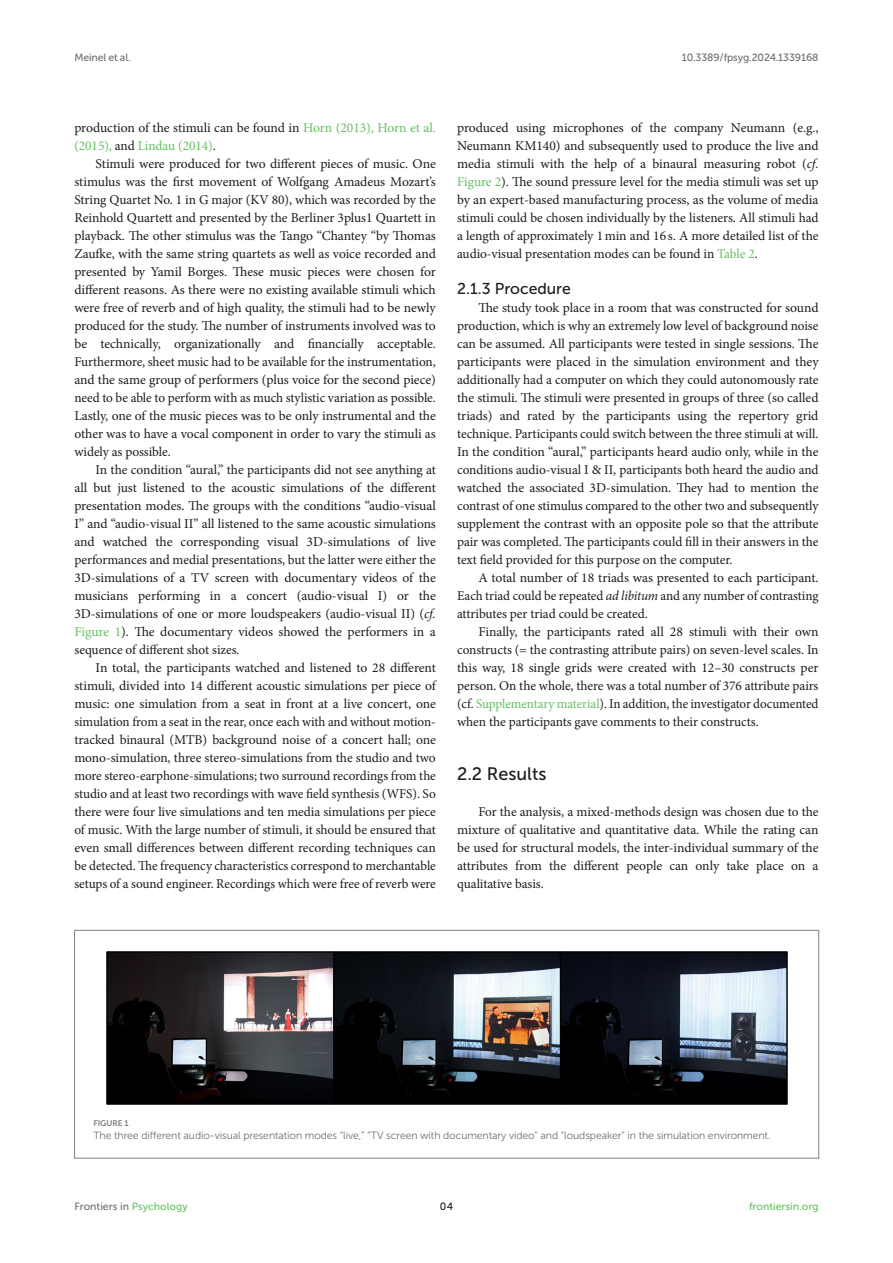
<style>
.page{position:relative;width:893px;height:1263px;background:#fff}
.page>*{position:absolute;margin:0;border:0;box-sizing:border-box;transform-origin:0 0}
.HEAD_2{font:18px "Museo Sans 500";color:#1b1c1b}
.HEAD_3{font:15.75px "Museo Sans 500";color:#1b1c1b}
.TEXT{font:13.5px/18px "Minion Pro";letter-spacing:-.005em;color:#1b1c1b;text-align:justify}
.TEXT_FLUSH{font:13.5px/18px "Minion Pro";letter-spacing:-.005em;color:#1b1c1b;text-align:justify}
.TEXT-2{font:13.5px/18px "Minion Pro";letter-spacing:-.005em;color:#65c161}
.FIG_LEG{font:10.5px "Museo Sans 300";letter-spacing:-.01em;color:#706f70}
.t1{font:10.5px "Museo Sans 500";letter-spacing:-.015em;color:#706f70}
.t2{font:10.5px "Museo Sans 500";color:#65c161}
.t3{font:10.5px "Museo Sans 500";color:#1b1c1b}
.FIG_HD{font:8.25px "Museo Sans 700";letter-spacing:-.01em;color:#7e7f7f}
.s1{color:#1b1c1b}
.s2{font-style:italic}
.s3{color:#65c161}
</style>
<div class="page">
<img style="left:106px;top:951px;width:682px;height:154px">
<div style="left:74px;top:930px;width:745px;height:228px;border:1px solid #808285"></div>
<p class="t1" style="left:74px;top:51px;width:58px">Meinel et al.</p>
<p class="t1" style="left:682px;top:51px;width:138px">10.3389/fpsyg.2024.1339168</p>
<p class="TEXT-2" style="left:74px;top:119px;width:363px"><span class="s1">production of the stimuli can be found in</span> Horn (2013), Horn et al. (2015), <span class="s1">and</span> Lindau (2014)<span class="s1">.</span></p>
<p class="TEXT" style="left:74px;top:155px;width:363px;text-indent:21px">Stimuli were produced for two different pieces of music. One stimulus was the first movement of Wolfgang Amadeus Mozart’s String Quartet No. 1 in G major (KV 80), which was recorded by the Reinhold Quartett and presented by the Berliner 3plus1 Quartett in playback. The other stimulus was the Tango “Chantey “by Thomas Zaufke, with the same string quartets as well as voice recorded and presented by Yamil Borges. These music pieces were chosen for different reasons. As there were no existing available stimuli which were free of reverb and of high quality, the stimuli had to be newly produced for the study. The number of instruments involved was to be technically, organizationally and financially acceptable.<br>Furthermore, sheet music had to be available for the instrumentation, and the same group of performers (plus voice for the second piece) need to be able to perform with as much stylistic variation as possible.<br>Lastly, one of the music pieces was to be only instrumental and the other was to have a vocal component in order to vary the stimuli as widely as possible.</p>
<p class="TEXT" style="left:74px;top:461px;width:363px;text-indent:21px">In the condition “aural,” the participants did not see anything at all but just listened to the acoustic simulations of the different presentation modes. The groups with the conditions “audio-visual I” and “audio-visual II” all listened to the same acoustic simulations and watched the corresponding visual 3D-simulations of live performances and medial presentations, but the latter were either the 3D-simulations of a TV screen with documentary videos of the musicians performing in a concert (audio-visual I) or the 3D-simulations of one or more loudspeakers (audio-visual II) (<span class="s2">cf.<br></span><span class="s3">Figure 1</span>). The documentary videos showed the performers in a sequence of different shot sizes.</p>
<p class="TEXT" style="left:74px;top:659px;width:363px;text-indent:21px">In total, the participants watched and listened to 28 different stimuli, divided into 14 different acoustic simulations per piece of music: one simulation from a seat in front at a live concert, one simulation from a seat in the rear, once each with and without motion&shy;tracked binaural (MTB) background noise of a concert hall; one mono-simulation, three stereo-simulations from the studio and two more stereo-earphone-simulations; two surround recordings from the studio and at least two recordings with wave field synthesis (WFS). So there were four live simulations and ten media simulations per piece of music. With the large number of stimuli, it should be ensured that even small differences between different recording techniques can be detected. The frequency characteristics correspond to merchantable setups of a sound engineer. Recordings which were free of reverb were</p>
<p class="TEXT" style="left:457px;top:119px;width:363px">produced using microphones of the company Neumann (e.g., Neumann KM140) and subsequently used to produce the live and media stimuli with the help of a binaural measuring robot (<span class="s2">cf.<br></span><span class="s3">Figure 2</span>). The sound pressure level for the media stimuli was set up by an expert-based manufacturing process, as the volume of media stimuli could be chosen individually by the listeners. All stimuli had a length of approximately 1min and 16s. A more detailed list of the audio-visual presentation modes can be found in <span class="s3">Table 2</span>.</p>
<p class="HEAD_3" style="left:457px;top:280px;width:115px">2.1.3 Procedure</p>
<p class="TEXT_FLUSH" style="left:457px;top:299px;width:363px;text-indent:21px">The study took place in a room that was constructed for sound production, which is why an extremely low level of background noise can be assumed. All participants were tested in single sessions. The participants were placed in the simulation environment and they additionally had a computer on which they could autonomously rate the stimuli. The stimuli were presented in groups of three (so called triads) and rated by the participants using the repertory grid technique. Participants could switch between the three stimuli at will.<br>In the condition “aural,” participants heard audio only, while in the conditions audio-visual I &amp; II, participants both heard the audio and watched the associated 3D-simulation. They had to mention the contrast of one stimulus compared to the other two and subsequently supplement the contrast with an opposite pole so that the attribute pair was completed. The participants could fill in their answers in the text field provided for this purpose on the computer.</p>
<p class="TEXT" style="left:457px;top:569px;width:363px;text-indent:21px">A total number of 18 triads was presented to each participant.<br>Each triad could be repeated <span class="s2">ad libitum</span> and any number of contrasting attributes per triad could be created.</p>
<p class="TEXT" style="left:457px;top:623px;width:363px;text-indent:21px">Finally, the participants rated all 28 stimuli with their own constructs (= the contrasting attribute pairs) on seven-level scales. In this way, 18 single grids were created with 12–30 constructs per person. On the whole, there was a total number of 376 attribute pairs (cf. <span class="s3">Supplementary material</span>). In addition, the investigator documented when the participants gave comments to their constructs.</p>
<p class="HEAD_2" style="left:457px;top:764px;width:91px">2.2 Results</p>
<p class="TEXT_FLUSH" style="left:457px;top:803px;width:363px;text-indent:21px">For the analysis, a mixed-methods design was chosen due to the mixture of qualitative and quantitative data. While the rating can be used for structural models, the inter-individual summary of the attributes from the different people can only take place on a qualitative basis.</p>
<p class="FIG_HD" style="left:94px;top:1118px;width:37px">FIGURE 1</p>
<p class="FIG_LEG" style="left:94px;top:1130px;width:678px">The three different audio-visual presentation modes “live,” “TV screen with documentary video” and “loudspeaker” in the simulation environment.</p>
<p class="t1" style="left:74px;top:1200px;width:115px">Frontiers in <span class="s3">Psychology</span></p>
<p class="t3" style="left:440px;top:1200px;width:15px">04</p>
<p class="t2" style="left:749px;top:1200px;width:71px">frontiersin.org</p>
</div>
